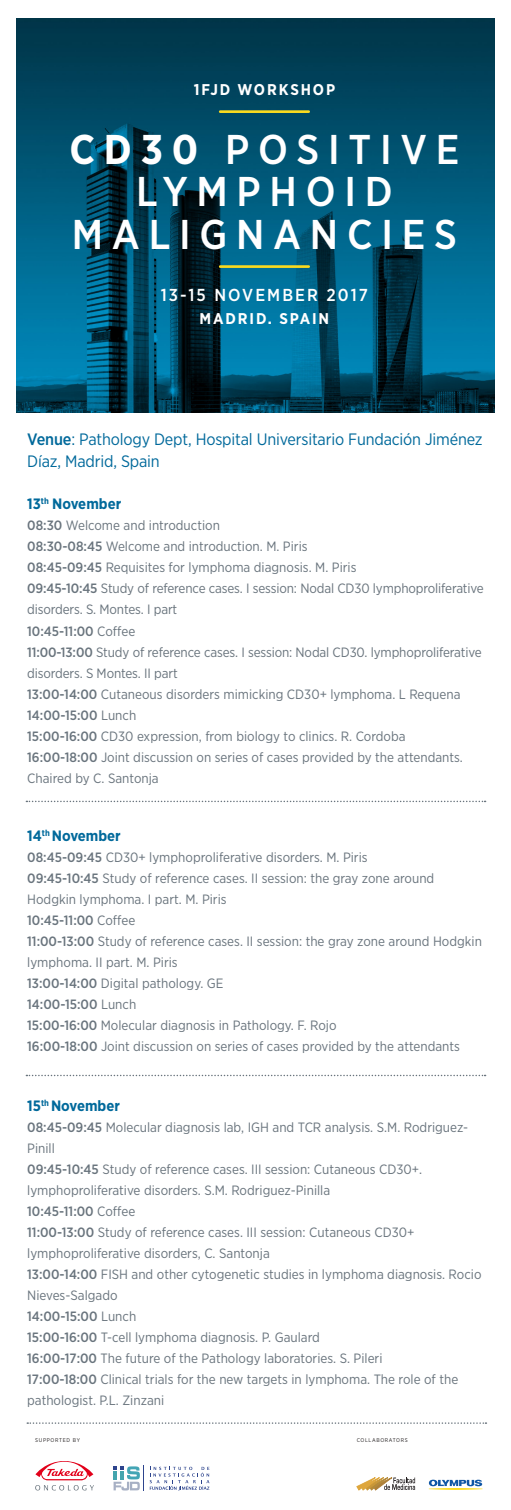
<style>
.page{position:relative;width:511px;height:1510px;background:#fff}
.page>*{position:absolute;margin:0;border:0;box-sizing:border-box;transform-origin:0 0}
.t1{font:500 41.55px/42.5px "Gotham Narrow";letter-spacing:.21em;color:#fff;text-align:center}
.t2{font:500 17.25px "Gotham Narrow";letter-spacing:.12em;color:#fff}
.t3{font:16.5px/22.5px "Gotham Narrow";letter-spacing:-.01em;color:#00699b}
.t4{font:700 15.6px "Gotham Narrow";letter-spacing:.12em;color:#fff}
.t5{font:700 15px "Gotham Narrow";color:#00699b}
.t6{font:13.5px/21px "Gotham Narrow";color:#69747d}
.t7{font:5.4px "Gotham Narrow";letter-spacing:.12em;color:#231f20}
.s1{font-weight:700}
.s2{font-weight:500}
</style>
<div class="page">
<img style="left:16px;top:18px;width:478px;height:394px">
<hr style="left:220px;top:110px;width:88px;height:3px;background:#fada1f">
<hr style="left:220px;top:265px;width:88px;height:3px;background:#fada1f">
<svg style="left:26px;top:800px;width:459px;height:2px"></svg>
<svg style="left:26px;top:1074px;width:459px;height:2px"></svg>
<svg style="left:27px;top:1422px;width:459px;height:1px"></svg>
<svg style="left:356px;top:1477px;width:59px;height:13px"></svg>
<svg style="left:428px;top:1479px;width:54px;height:10px"></svg>
<svg style="left:35px;top:1461px;width:59px;height:29px"></svg>
<svg style="left:150px;top:1466px;width:59px;height:24px"></svg>
<svg style="left:113px;top:1465px;width:31px;height:26px"></svg>
<p class="t4" style="left:193px;top:80px;width:143px">1FJD WORKSHOP</p>
<h1 class="t1" style="left:69px;top:127px;width:391px"><span class="s1">CD30</span> POSITIVE<br>LYMPHOID<br>MALIGNANCIES</h1>
<p class="t2" style="left:161px;top:284px;width:208px">13-15 NOVEMBER 2017</p>
<p class="t4" style="left:199px;top:308px;width:131px">MADRID. SPAIN</p>
<p class="t3" style="left:27px;top:427px;width:456px"><span class="s2">Venue</span>: Pathology Dept, Hospital Universitario Fundación Jiménez<br>Díaz, Madrid, Spain</p>
<p class="t5" style="left:27px;top:494px;width:95px">13<sup>th</sup> November</p>
<p class="t6" style="left:27px;top:515px;width:457px"><span class="s2">08:30</span> Welcome and introduction<br><span class="s2">08:30-08:45</span> Welcome and introduction. M. Piris<br><span class="s2">08:45-09:45</span> Requisites for lymphoma diagnosis. M. Piris<br><span class="s2">09:45-10:45</span> Study of reference cases. I session: Nodal CD30 lymphoproliferative disorders. S. Montes. I part<br><span class="s2">10:45-11:00</span> Coffee<br><span class="s2">11:00-13:00</span> Study of reference cases. I session: Nodal CD30. lymphoproliferative disorders. S Montes. II part<br><span class="s2">13:00-14:00</span> Cutaneous disorders mimicking CD30+ lymphoma. L Requena <span class="s2">14:00-15:00</span> Lunch<br><span class="s2">15:00-16:00</span> CD30 expression, from biology to clinics. R. Cordoba<br><span class="s2">16:00-18:00</span> Joint discussion on series of cases provided by the attendants.<br>Chaired by C. Santonja</p>
<p class="t5" style="left:27px;top:826px;width:95px">14<sup>th</sup> November</p>
<p class="t6" style="left:27px;top:846px;width:456px"><span class="s2">08:45-09:45</span> CD30+ lymphoproliferative disorders. M. Piris<br><span class="s2">09:45-10:45</span> Study of reference cases. II session: the gray zone around Hodgkin lymphoma. I part. M. Piris<br><span class="s2">10:45-11:00</span> Coffee<br><span class="s2">11:00-13:00</span> Study of reference cases. II session: the gray zone around Hodgkin lymphoma. II part. M. Piris<br><span class="s2">13:00-14:00</span> Digital pathology. GE<br><span class="s2">14:00-15:00</span> Lunch<br><span class="s2">15:00-16:00</span> Molecular diagnosis in Pathology. F. Rojo<br><span class="s2">16:00-18:00</span> Joint discussion on series of cases provided by the attendants</p>
<p class="t5" style="left:27px;top:1096px;width:94px">15<sup>th</sup> November</p>
<p class="t6" style="left:27px;top:1116px;width:455px"><span class="s2">08:45-09:45</span> Molecular diagnosis lab, IGH and TCR analysis. S.M. Rodriguez-Pinill<br><span class="s2">09:45-10:45</span> Study of reference cases. III session: Cutaneous CD30+. lymphoproliferative disorders. S.M. Rodriguez-Pinilla<br><span class="s2">10:45-11:00</span> Coffee<br><span class="s2">11:00-13:00</span> Study of reference cases. III session: Cutaneous CD30+ lymphoproliferative disorders, C. Santonja<br><span class="s2">13:00-14:00</span> FISH and other cytogenetic studies in lymphoma diagnosis. Rocio Nieves-Salgado<br><span class="s2">14:00-15:00</span> Lunch<br><span class="s2">15:00-16:00</span> T-cell lymphoma diagnosis. P. Gaulard<br><span class="s2">16:00-17:00</span> The future of the Pathology laboratories. S. Pileri<br><span class="s2">17:00-18:00</span> Clinical trials for the new targets in lymphoma. The role of the pathologist. P.L. Zinzani</p>
<p class="t7" style="left:35px;top:1436px;width:46px">SUPPORTED BY</p>
<p class="t7" style="left:356px;top:1436px;width:53px">COLLABORATORS</p>
</div>
